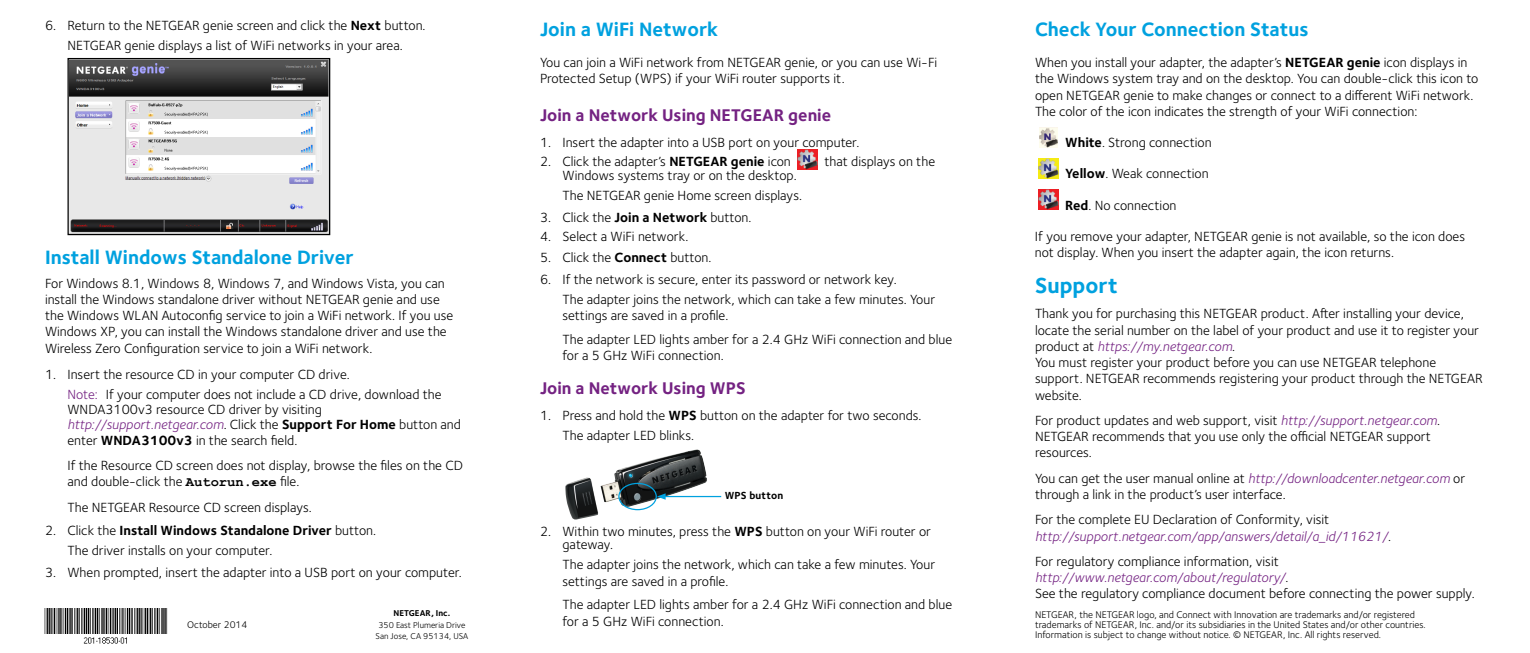
<style>
.page{position:relative;width:1530px;height:653px;background:#fff}
.page>*{position:absolute;margin:0;border:0;box-sizing:border-box;transform-origin:0 0}
.t1{font:700 22.5px "Foundry Sterling";color:#00a1df}
.t2{font:700 20px "Foundry Sterling";color:#00a1df}
.t3{font:700 17.5px "Foundry Sterling";color:#742282}
.t4{font:13.75px/16.2px "Foundry Sterling";color:#000}
.t5{font:italic 13.75px/16.2px "Foundry Sterling";color:#742282}
.t6{font:700 10.62px "Foundry Sterling";letter-spacing:.015em;color:#000}
.t7{font:10px/10px "Foundry Sterling";color:#000}
.t8{font:8.75px/11.5px "Foundry Sterling";color:#000;text-align:center}
.t9{font:700 8.75px "Foundry Sterling";color:#000}
.s1{font-weight:700}
.s2{font-style:italic;color:#742282}
.s3{font-style:normal;color:#000}
.s4{color:#742282}
.s5{font-family:"Courier New";font-weight:700}
</style>
<div class="page">
<img style="left:44px;top:608px;width:124px;height:36px">
<img style="left:70px;top:60px;width:258px;height:173px">
<div style="left:68px;top:58px;width:262px;height:177px;border:1px solid #000"></div>
<img style="left:798px;top:150px;width:20px;height:20px">
<img style="left:565px;top:449px;width:142px;height:70px">
<img style="left:1039px;top:127px;width:19px;height:20px">
<img style="left:1039px;top:159px;width:19px;height:19px">
<img style="left:1039px;top:190px;width:19px;height:20px">
<div style="left:618px;top:482px;width:39px;height:28px;border:1px solid #00a1df;border-radius:50%"></div>
<hr style="left:664px;top:496px;width:57px;height:1px;background:#00a1df">
<svg style="left:657px;top:493px;width:9px;height:6px"></svg>
<p class="t4" style="left:45px;top:15px;width:382px;line-height:20px;text-align:center">6. Return to the NETGEAR genie screen and click the <span class="s1">Next</span> button.<br>NETGEAR genie displays a list of WiFi networks in your area.</p>
<h2 class="t2" style="left:540px;top:17px;width:180px">Join a WiFi Network</h2>
<p class="t4" style="left:540px;top:54px;width:399px">You can join a WiFi network from NETGEAR genie, or you can use Wi-Fi<br>Protected Setup (WPS) if your WiFi router supports it.</p>
<p class="t3" style="left:540px;top:105px;width:293px">Join a Network Using NETGEAR genie</p>
<p class="t4" style="left:540px;top:134px;width:321px">1. Insert the adapter into a USB port on your computer.</p>
<p class="t4" style="left:540px;top:153px;width:252px">2. Click the adapter’s <span class="s1">NETGEAR genie</span> icon</p>
<p class="t4" style="left:824px;top:153px;width:112px">that displays on the</p>
<p class="t4" style="left:563px;top:165px;width:241px;line-height:20px">Windows systems tray or on the desktop.<br>The NETGEAR genie Home screen displays.</p>
<p class="t4" style="left:540px;top:210px;width:213px">3. Click the <span class="s1">Join a Network</span> button.</p>
<p class="t4" style="left:540px;top:228px;width:150px">4. Select a WiFi network.</p>
<p class="t4" style="left:540px;top:249px;width:173px">5. Click the <span class="s1">Connect</span> button.</p>
<p class="t4" style="left:563px;top:269px;width:374px;line-height:20px;text-indent:-22px">6. If the network is secure, enter its password or network key.<br>The adapter joins the network, which can take a few minutes. Your</p>
<p class="t4" style="left:563px;top:303px;width:391px;line-height:23.8px">settings are saved in a profile.<br>The adapter LED lights amber for a 2.4 GHz WiFi connection and blue</p>
<p class="t4" style="left:563px;top:347px;width:163px">for a 5 GHz WiFi connection.</p>
<p class="t3" style="left:540px;top:377px;width:207px">Join a Network Using WPS</p>
<p class="t4" style="left:562px;top:405px;width:361px;line-height:20px;text-indent:-22px">1. Press and hold the <span class="s1">WPS</span> button on the adapter for two seconds.<br>The adapter LED blinks.</p>
<h2 class="t2" style="left:1035px;top:17px;width:275px">Check Your Connection Status</h2>
<p class="t4" style="left:1035px;top:54px;width:445px">When you install your adapter, the adapter’s <span class="s1">NETGEAR genie</span> icon displays in the Windows system tray and on the desktop. You can double-click this icon to open NETGEAR genie to make changes or connect to a different WiFi network.<br>The color of the icon indicates the strength of your WiFi connection:</p>
<p class="t4" style="left:1065px;top:134px;width:148px"><span class="s1">White</span>. Strong connection</p>
<p class="t4" style="left:1065px;top:166px;width:145px"><span class="s1">Yellow</span>. Weak connection</p>
<p class="t4" style="left:1065px;top:197px;width:113px"><span class="s1">Red</span>. No connection</p>
<p class="t4" style="left:1035px;top:228px;width:432px">If you remove your adapter, NETGEAR genie is not available, so the icon does not display. When you insert the adapter again, the icon returns.</p>
<h1 class="t1" style="left:1035px;top:272px;width:85px">Support</h1>
<p class="t4" style="left:1035px;top:305px;width:449px">Thank you for purchasing this NETGEAR product. After installing your device, locate the serial number on the label of your product and use it to register your product at <span class="s2">https://my.netgear.com</span>.<br>You must register your product before you can use NETGEAR telephone support. NETGEAR recommends registering your product through the NETGEAR website.</p>
<p class="t4" style="left:1035px;top:412px;width:407px">For product updates and web support, visit <span class="s2">http://support.netgear.com</span>.<br>NETGEAR recommends that you use only the official NETGEAR support resources.</p>
<p class="t4" style="left:1035px;top:470px;width:432px">You can get the user manual online at <span class="s2">http://downloadcenter.netgear.com</span> or through a link in the product’s user interface.</p>
<p class="t5" style="left:1035px;top:511px;width:357px"><span class="s3">For the complete EU Declaration of Conformity, visit </span>http://support.netgear.com/app/answers/detail/a_id/11621/<span class="s3">.</span></p>
<p class="t4" style="left:1035px;top:553px;width:441px">For regulatory compliance information, visit <span class="s2">http://www.netgear.com/about/regulatory/</span>.<br>See the regulatory compliance document before connecting the power supply.</p>
<h2 class="t2" style="left:45px;top:245px;width:310px">Install Windows Standalone Driver</h2>
<p class="t4" style="left:45px;top:275px;width:410px">For Windows 8.1, Windows 8, Windows 7, and Windows Vista, you can install the Windows standalone driver without NETGEAR genie and use the Windows WLAN Autoconfig service to join a WiFi network. If you use Windows XP, you can install the Windows standalone driver and use the Wireless Zero Configuration service to join a WiFi network.</p>
<p class="t4" style="left:67px;top:364px;width:376px;line-height:20px;text-indent:-22px">1. Insert the resource CD in your computer CD drive.<br><span class="s4">Note:</span> If your computer does not include a CD drive, download the</p>
<p class="t4" style="left:67px;top:402px;width:395px;line-height:15px">WNDA3100v3 resource CD driver by visiting <span class="s2">http://support.netgear.com</span>. Click the <span class="s1">Support For Home</span> button and</p>
<p class="t4" style="left:67px;top:428px;width:397px;line-height:25px">enter <span class="s1">WNDA3100v3</span> in the search field.<br>If the Resource CD screen does not display, browse the files on the CD</p>
<p class="t4" style="left:67px;top:469px;width:246px;line-height:25.5px">and double-click the <span class="s5">Autorun.exe</span> file.<br>The NETGEAR Resource CD screen displays.</p>
<p class="t4" style="left:67px;top:520px;width:310px;line-height:20px;text-indent:-22px">2. Click the <span class="s1">Install Windows Standalone Driver</span> button.<br>The driver installs on your computer.</p>
<p class="t4" style="left:45px;top:564px;width:418px">3. When prompted, insert the adapter into a USB port on your computer.</p>
<p class="t6" style="left:725px;top:489px;width:60px">WPS button</p>
<p class="t4" style="left:562px;top:524px;width:370px;line-height:13.8px;text-indent:-22px">2. Within two minutes, press the <span class="s1">WPS</span> button on your WiFi router or gateway.</p>
<p class="t4" style="left:562px;top:556px;width:374px">The adapter joins the network, which can take a few minutes. Your settings are saved in a profile.</p>
<p class="t4" style="left:562px;top:596px;width:391px">The adapter LED lights amber for a 2.4 GHz WiFi connection and blue for a 5 GHz WiFi connection.</p>
<p class="t9" style="left:394px;top:608px;width:58px">NETGEAR, Inc.</p>
<p class="t8" style="left:376px;top:619px;width:94px">350 East Plumeria Drive<br>San Jose, CA 95134, USA</p>
<p class="t7" style="left:1035px;top:609px;width:392px">NETGEAR, the NETGEAR logo, and Connect with Innovation are trademarks and/or registered trademarks of NETGEAR, Inc. and/or its subsidiaries in the United States and/or other countries.<br>Information is subject to change without notice. © NETGEAR, Inc. All rights reserved.</p>
<p class="t7" style="left:187px;top:619px;width:62px">October 2014</p>
</div>
